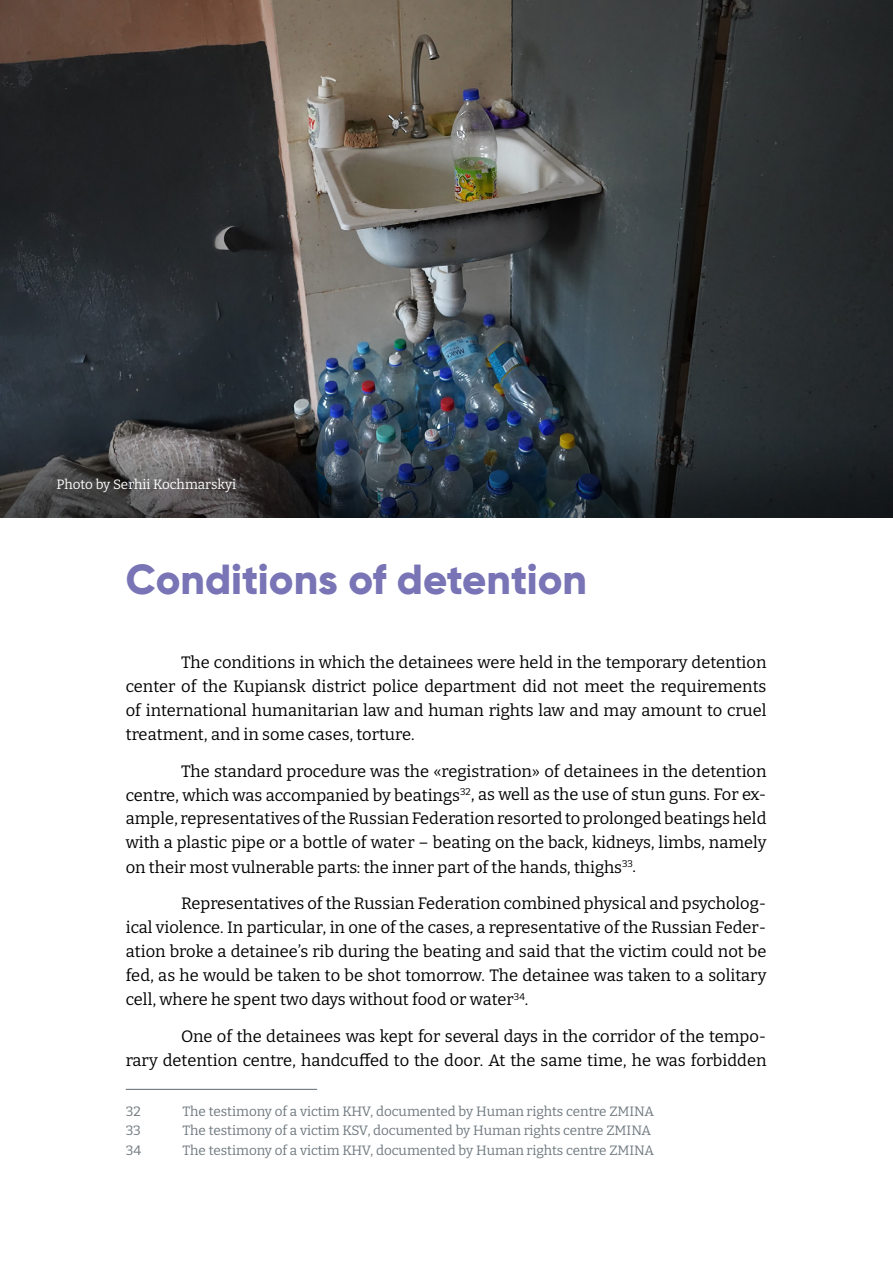
<style>
.page{position:relative;width:893px;height:1263px;background:#fff}
.page>*{position:absolute;margin:0;border:0;box-sizing:border-box;transform-origin:0 0}
.t1{font:800 42px "Gilroy";color:#7874b5}
.t2{font:16.5px/24px "Bitter";color:#000;text-align:justify}
.t3{font:13.5px "Bitter";color:#6f797f}
.t4{font:13.5px "Bitter";letter-spacing:-.005em;color:#fff}
</style>
<div class="page">
<hr style="left:126px;top:1089px;width:191px;height:1px;background:#6f797f">
<img style="left:0;top:0;width:893px;height:517px">
<p class="t4" style="left:56px;top:476px;width:181px">Photo by Serhii Kochmarskyi</p>
<h1 class="t1" style="left:126px;top:553px;width:463px">Conditions of detention</h1>
<p class="t2" style="left:126px;top:649px;width:642px;text-indent:55px">The conditions in which the detainees were held in the temporary detention center of the Kupiansk district police department did not meet the requirements of international humanitarian law and human rights law and may amount to cruel treatment, and in some cases, torture.</p>
<p class="t2" style="left:126px;top:758px;width:642px;text-indent:55px">The standard procedure was the «registration» of detainees in the detention centre, which was accompanied by beatings<sup>32</sup>, as well as the use of stun guns. For ex&shy;ample, representatives of the Russian Federation resorted to prolonged beatings held with a plastic pipe or a bottle of water – beating on the back, kidneys, limbs, namely on their most vulnerable parts: the inner part of the hands, thighs<sup>33</sup>.</p>
<p class="t2" style="left:126px;top:891px;width:642px;text-indent:55px">Representatives of the Russian Federation combined physical and psycholog&shy;ical violence. In particular, in one of the cases, a representative of the Russian Feder&shy;ation broke a detainee’s rib during the beating and said that the victim could not be fed, as he would be taken to be shot tomorrow. The detainee was taken to a solitary cell, where he spent two days without food or water<sup>34</sup>.</p>
<p class="t2" style="left:126px;top:1024px;width:642px;text-align:right">One of the detainees was kept for several days in the corridor of the tempo-<br>rary detention centre, handcuffed to the door. At the same time, he was forbidden</p>
<p class="t3" style="left:126px;top:1102px;width:17px">32</p>
<p class="t3" style="left:182px;top:1102px;width:473px">The testimony of a victim KHV, documented by Human rights centre ZMINA</p>
<p class="t3" style="left:126px;top:1121px;width:17px">33</p>
<p class="t3" style="left:182px;top:1121px;width:470px">The testimony of a victim KSV, documented by Human rights centre ZMINA</p>
<p class="t3" style="left:126px;top:1142px;width:17px">34</p>
<p class="t3" style="left:182px;top:1142px;width:473px">The testimony of a victim KHV, documented by Human rights centre ZMINA</p>
</div>
